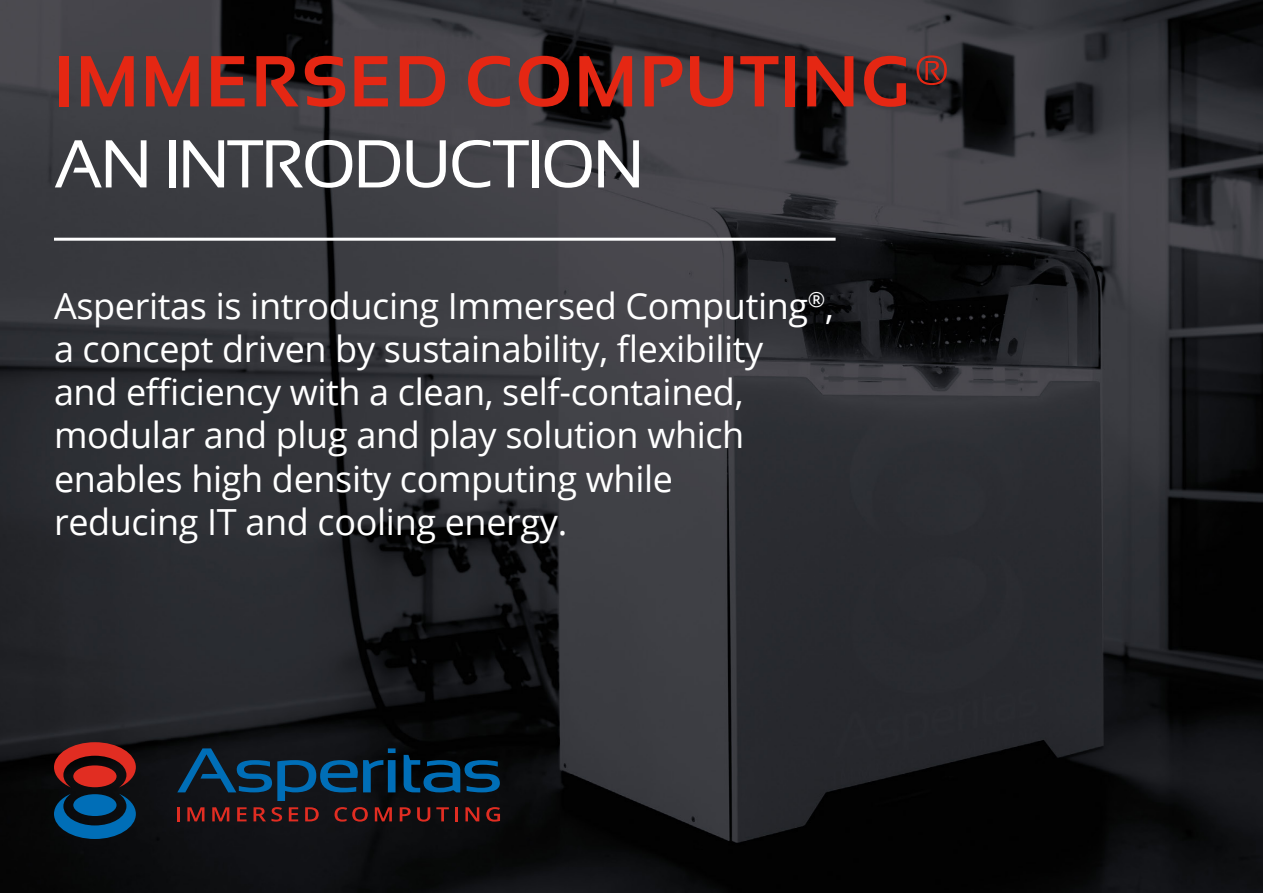
<style>
.page{position:relative;width:1263px;height:893px;background:#fff}
.page>*{position:absolute;margin:0;border:0;box-sizing:border-box;transform-origin:0 0}
.t1{font:700 72px "Sansation";letter-spacing:.025em;color:#e52713}
.t2{font:67.5px "Sansation";letter-spacing:-.025em;color:#fff}
.t3{font:36px/43.2px "Open Sans";letter-spacing:-.01em;color:#fff}
</style>
<div class="page">
<img style="left:0;top:0;width:1263px;height:893px">
<hr style="left:54px;top:238px;width:782px;height:3px;background:#fff">
<svg style="left:177px;top:748px;width:219px;height:53px;background:#0c2c43"></svg>
<svg style="left:404px;top:755px;width:96px;height:37px;background:#033352"></svg>
<svg style="left:54px;top:794px;width:82px;height:45px;background:#05395d"></svg>
<div style="left:73px;top:794px;width:44px;height:22px;background:#006eb7;border-radius:50%"></div>
<svg style="left:54px;top:742px;width:82px;height:45px;background:#701c17"></svg>
<div style="left:73px;top:765px;width:44px;height:22px;background:#e12d22;border-radius:50%"></div>
<hr style="left:177px;top:807px;width:3px;height:14px;background:#e12d22">
<svg style="left:187px;top:807px;width:17px;height:14px"></svg>
<svg style="left:212px;top:807px;width:17px;height:14px"></svg>
<svg style="left:237px;top:807px;width:10px;height:14px"></svg>
<svg style="left:254px;top:807px;width:28px;height:15px"></svg>
<svg style="left:289px;top:807px;width:9px;height:14px"></svg>
<svg style="left:305px;top:807px;width:14px;height:14px"></svg>
<svg style="left:335px;top:807px;width:33px;height:15px"></svg>
<svg style="left:375px;top:807px;width:17px;height:14px"></svg>
<svg style="left:400px;top:807px;width:11px;height:14px"></svg>
<svg style="left:417px;top:807px;width:13px;height:15px"></svg>
<svg style="left:436px;top:807px;width:13px;height:14px"></svg>
<hr style="left:455px;top:807px;width:3px;height:14px;background:#e12d22">
<svg style="left:465px;top:807px;width:14px;height:14px"></svg>
<svg style="left:486px;top:807px;width:14px;height:15px"></svg>
<h1 class="t1" style="left:54px;top:39px;width:900px">IMMERSED COMPUTING®</h1>
<h2 class="t2" style="left:54px;top:125px;width:591px">AN INTRODUCTION</h2>
<p class="t3" style="left:54px;top:288px;width:781px">Asperitas is introducing Immersed Computing<sup>®</sup>, a concept driven by sustainability, flexibility and efficiency with a clean, self-contained, modular and plug and play solution which enables high density computing while<br>reducing IT and cooling energy.</p>
</div>
